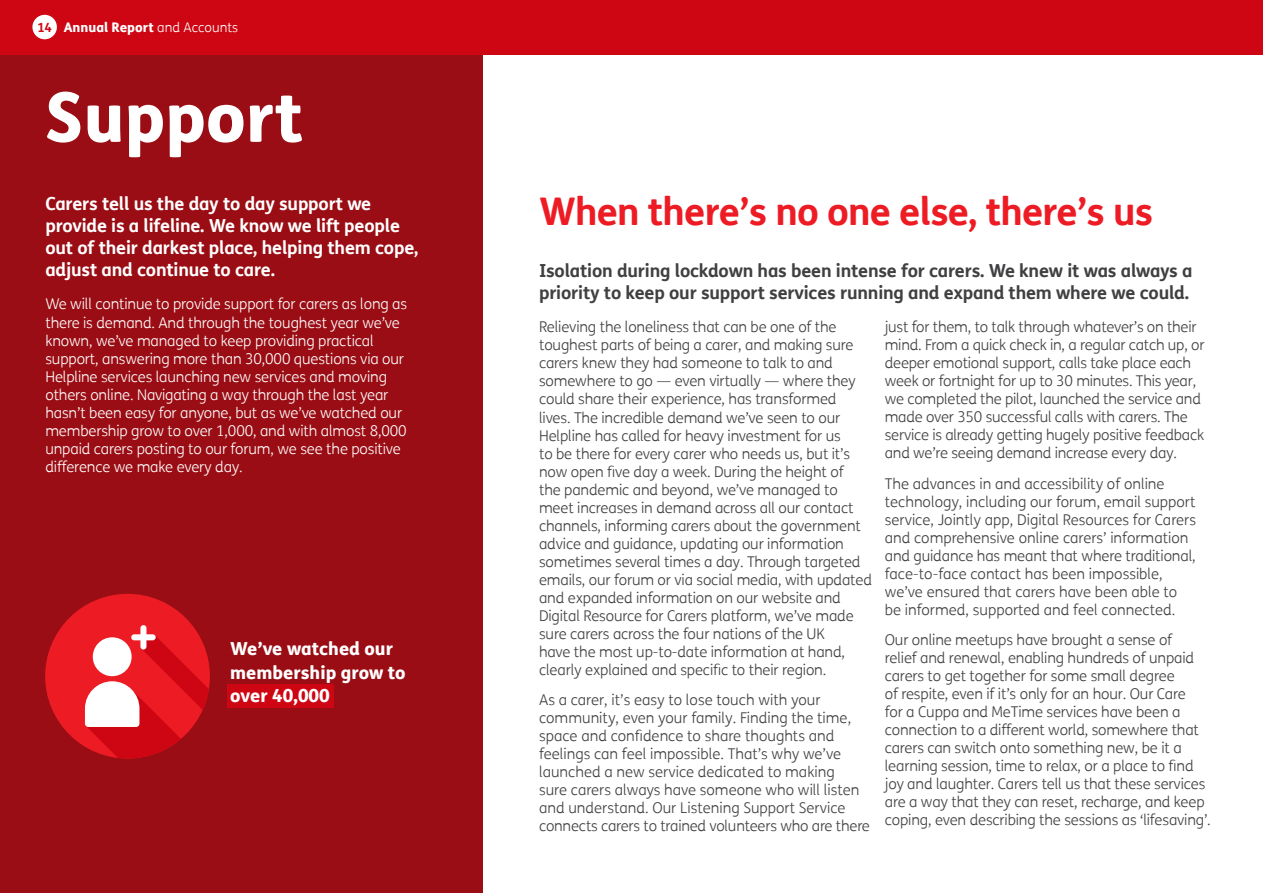
<style>
.page{position:relative;width:1263px;height:893px;background:#fff}
.page>*{position:absolute;margin:0;border:0;box-sizing:border-box;transform-origin:0 0}
.t1{font:800 69px "FS Me";color:#fff}
.t2{font:700 38.25px "FS Me";letter-spacing:-.02em;color:#ed1c24}
.t3{font:700 18px/22.2px "FS Me";letter-spacing:-.01em;color:#fff}
.t4{font:700 18px/22.2px "FS Me";letter-spacing:-.01em;color:#404042}
.t5{font:800 18px/23.4px "FS Me";color:#fff}
.t6{font:300 14.85px/18px "FS Me";letter-spacing:-.01em;color:#404042}
.t7{font:300 14.85px/18px "FS Me";letter-spacing:-.01em;color:#fff}
.t8{font:800 13.2px "FS Me";color:#fff}
.s1{font-weight:700;font-size:12.75px;color:#ce0613}
.s2{font-weight:300}
</style>
<div class="page">
<div style="left:0;top:54px;width:483px;height:839px;background:#9a0d14"></div>
<div style="left:45px;top:594px;width:165px;height:164px;background:#ed1c24;border-radius:50%"></div>
<svg style="left:85px;top:636px;width:124px;height:123px"></svg>
<div style="left:140px;top:625px;width:6px;height:24px;background:#fff;border-radius:3px"></div>
<div style="left:131px;top:634px;width:25px;height:6px;background:#fff;border-radius:3px"></div>
<div style="left:227px;top:685px;width:106px;height:23px;background:#ce0613"></div>
<div style="left:0;top:0;width:1263px;height:54px;background:#ce0613"></div>
<div style="left:32px;top:15px;width:25px;height:24px;background:#fff;border-radius:50%"></div>
<p class="t8" style="left:37px;top:17px;width:202px"><span class="s1">14</span> Annual Report <span class="s2">and Accounts</span></p>
<h1 class="t1" style="left:45px;top:63px;width:260px">Support</h1>
<p class="t3" style="left:45px;top:191px;width:375px">Carers tell us the day to day support we provide is a lifeline. We know we lift people out of their darkest place, helping them cope, adjust and continue to care.</p>
<p class="t7" style="left:45px;top:295px;width:363px">We will continue to provide support for carers as long as there is demand. And through the toughest year we’ve known, we’ve managed to keep providing practical support, answering more than 30,000 questions via our Helpline services launching new services and moving others online. Navigating a way through the last year hasn’t been easy for anyone, but as we’ve watched our membership grow to over 1,000, and with almost 8,000 unpaid carers posting to our forum, we see the positive difference we make every day.</p>
<p class="t5" style="left:230px;top:636px;width:177px">We’ve watched our membership grow to over 40,000</p>
<h2 class="t2" style="left:539px;top:182px;width:615px">When there’s no one else, there’s us</h2>
<p class="t4" style="left:539px;top:259px;width:655px">Isolation during lockdown has been intense for carers. We knew it was always a priority to keep our support services running and expand them where we could.</p>
<p class="t6" style="left:539px;top:318px;width:334px">Relieving the loneliness that can be one of the toughest parts of being a carer, and making sure carers knew they had someone to talk to and somewhere to go — even virtually — where they could share their experience, has transformed<br>lives. The incredible demand we’ve seen to our Helpline has called for heavy investment for us<br>to be there for every carer who needs us, but it’s now open five day a week. During the height of<br>the pandemic and beyond, we’ve managed to meet increases in demand across all our contact channels, informing carers about the government advice and guidance, updating our information sometimes several times a day. Through targeted emails, our forum or via social media, with updated and expanded information on our website and Digital Resource for Carers platform, we’ve made sure carers across the four nations of the UK<br>have the most up-to-date information at hand, clearly explained and specific to their region.</p>
<p class="t6" style="left:539px;top:690px;width:332px">As a carer, it’s easy to lose touch with your community, even your family. Finding the time, space and confidence to share thoughts and feelings can feel impossible. That’s why we’ve launched a new service dedicated to making<br>sure carers always have someone who will listen and understand. Our Listening Support Service connects carers to trained volunteers who are there</p>
<p class="t6" style="left:885px;top:318px;width:321px">just for them, to talk through whatever’s on their mind. From a quick check in, a regular catch up, or deeper emotional support, calls take place each week or fortnight for up to 30 minutes. This year, we completed the pilot, launched the service and made over 350 successful calls with carers. The service is already getting hugely positive feedback and we’re seeing demand increase every day.</p>
<p class="t6" style="left:885px;top:474px;width:313px">The advances in and accessibility of online technology, including our forum, email support service, Jointly app, Digital Resources for Carers and comprehensive online carers’ information and guidance has meant that where traditional, face-to-face contact has been impossible, we’ve ensured that carers have been able to be informed, supported and feel connected.</p>
<p class="t6" style="left:885px;top:630px;width:328px">Our online meetups have brought a sense of<br>relief and renewal, enabling hundreds of unpaid carers to get together for some small degree<br>of respite, even if it’s only for an hour. Our Care<br>for a Cuppa and MeTime services have been a connection to a different world, somewhere that carers can switch onto something new, be it a learning session, time to relax, or a place to find joy and laughter. Carers tell us that these services are a way that they can reset, recharge, and keep coping, even describing the sessions as ‘lifesaving’.</p>
</div>
